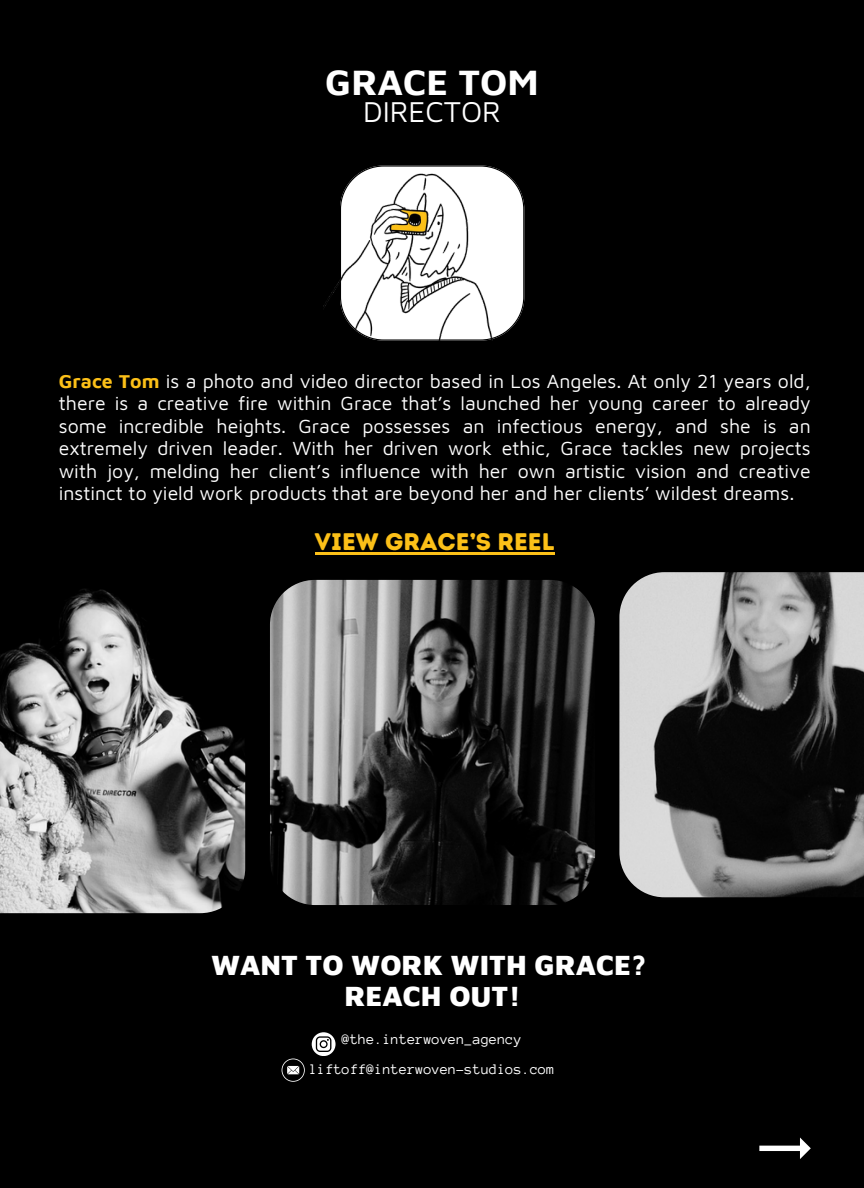
<style>
.page{position:relative;width:864px;height:1188px;background:#000}
.page>*{position:absolute;margin:0;border:0;box-sizing:border-box;transform-origin:0 0}
.t1{font:700 36.9px "Maven Pro";color:#fff}
.t2{font:29.55px "Maven Pro";color:#fff}
.t3{font:900 28.5px/30.3px "Maven Pro";color:#fff;text-align:center}
.t4{font:24px "Intro Rust Base";color:#fcc018}
.t5{font:19.5px/22.5px "Maven Pro";color:#fff;text-align:justify}
.t6{font:15px "Anonymous Pro";color:#fff}
.s1{font-weight:700;color:#fcc018}
</style>
<div class="page">
<svg style="left:759px;top:1137px;width:52px;height:22px"></svg>
<svg style="left:282px;top:1059px;width:23px;height:23px"></svg>
<svg style="left:312px;top:1032px;width:23px;height:24px"></svg>
<img style="left:0;top:589px;width:245px;height:324px">
<img style="left:619px;top:572px;width:245px;height:325px">
<img style="left:270px;top:580px;width:325px;height:325px">
<img style="left:325px;top:165px;width:199px;height:175px">
<hr style="left:315px;top:552px;width:240px;height:2px;background:#fcc018">
<p class="t1" style="left:325px;top:59px;width:215px">GRACE TOM</p>
<p class="t2" style="left:363px;top:94px;width:139px">DIRECTOR</p>
<h2 class="t5" style="left:59px;top:369px;width:753px"><span class="s1">Grace Tom</span> is a photo and video director based in Los Angeles. At only 21 years old, there is a creative fire within Grace that’s launched her young career to already some incredible heights. Grace possesses an infectious energy, and she is an extremely driven leader. With her driven work ethic, Grace tackles new projects with joy, melding her client’s influence with her own artistic vision and creative instinct to yield work products that are beyond her and her clients’ wildest dreams.</h2>
<p class="t4" style="left:315px;top:527px;width:241px">VIEW GRACE’S REEL</p>
<p class="t3" style="left:211px;top:949px;width:437px">WANT TO WORK WITH GRACE?<br>REACH OUT!</p>
<h1 class="t6" style="left:342px;top:1032px;width:182px">@the.interwoven_agency</h1>
<h3 class="t6" style="left:309px;top:1061px;width:247px">liftoff@interwoven-studios.com</h3>
</div>
